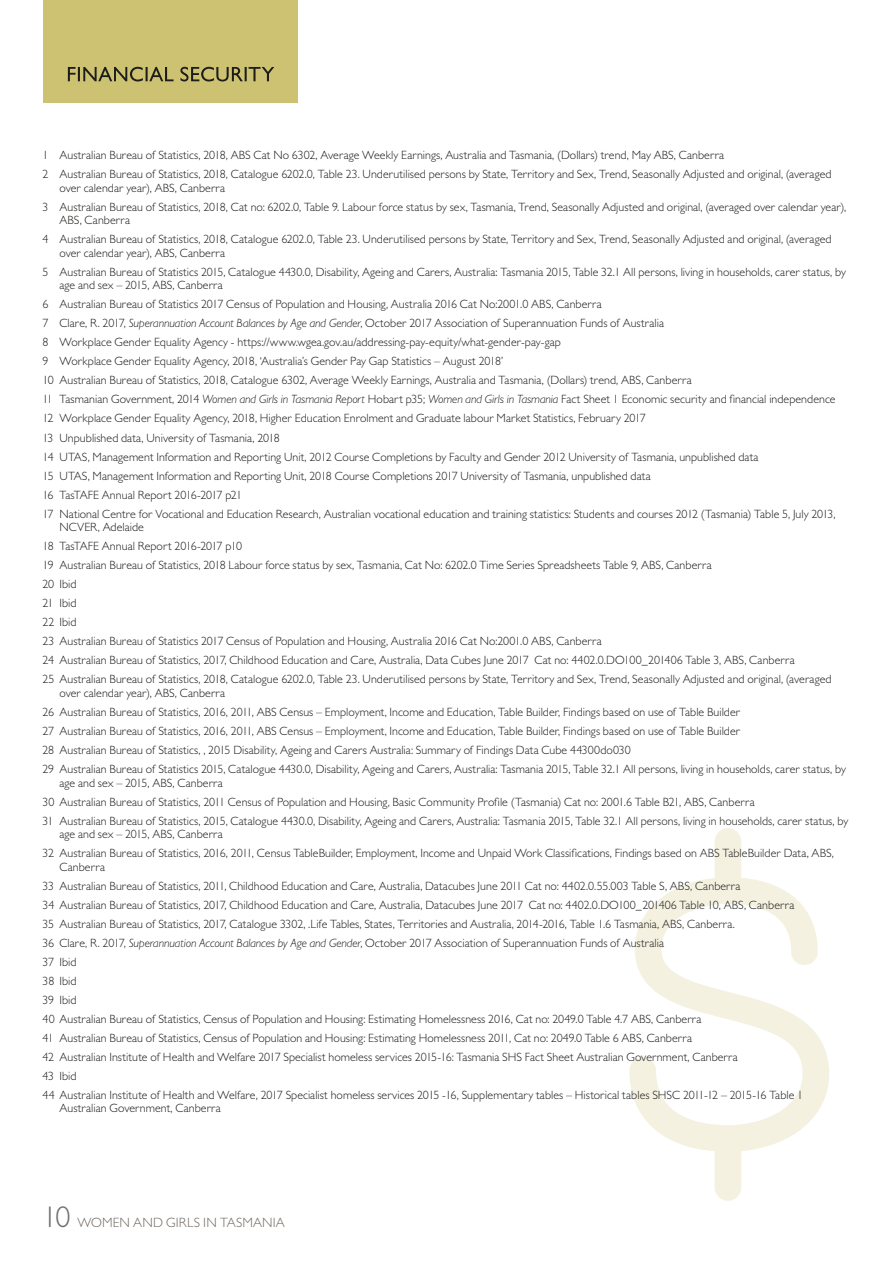
<style>
.page{position:relative;width:893px;height:1263px;background:#fff}
.page>*{position:absolute;margin:0;border:0;box-sizing:border-box;transform-origin:0 0}
.t1{font:300 30px "Gill Sans MT Pro";color:#706f6f}
.t2{font:300 13.5px "Gill Sans MT Pro";letter-spacing:.01em;color:#726961}
.ENDNOTES_8_9{font:300 12px/13.5px "Gill Sans MT Pro";letter-spacing:.005em;color:#1d1d1b}
.s1{font-style:italic}
</style>
<div class="page">
<div style="left:43px;top:0;width:255px;height:103px;background:#cdc271"></div>
<svg style="left:68px;top:67px;width:206px;height:14px"></svg>
<svg style="left:629px;top:828px;width:200px;height:373px"></svg>
<p class="ENDNOTES_8_9" style="left:43px;top:148px;width:683px">1 Australian Bureau of Statistics, 2018, ABS Cat No 6302, Average Weekly Earnings, Australia and Tasmania, (Dollars) trend, May ABS, Canberra</p>
<p class="ENDNOTES_8_9" style="left:60px;top:167px;width:773px;text-indent:-17px">2 Australian Bureau of Statistics, 2018, Catalogue 6202.0, Table 23. Underutilised persons by State, Territory and Sex, Trend, Seasonally Adjusted and original, (averaged over calendar year), ABS, Canberra</p>
<p class="ENDNOTES_8_9" style="left:60px;top:200px;width:788px;text-indent:-17px">3 Australian Bureau of Statistics, 2018, Cat no: 6202.0, Table 9. Labour force status by sex, Tasmania, Trend, Seasonally Adjusted and original, (averaged over calendar year),<br>ABS, Canberra</p>
<p class="ENDNOTES_8_9" style="left:60px;top:232px;width:773px;text-indent:-17px">4 Australian Bureau of Statistics, 2018, Catalogue 6202.0, Table 23. Underutilised persons by State, Territory and Sex, Trend, Seasonally Adjusted and original, (averaged over calendar year), ABS, Canberra</p>
<p class="ENDNOTES_8_9" style="left:60px;top:265px;width:788px;text-indent:-17px">5 Australian Bureau of Statistics 2015, Catalogue 4430.0, Disability, Ageing and Carers, Australia: Tasmania 2015, Table 32.1 All persons, living in households, carer status, by age and sex – 2015, ABS, Canberra</p>
<p class="ENDNOTES_8_9" style="left:43px;top:297px;width:561px">6 Australian Bureau of Statistics 2017 Census of Population and Housing, Australia 2016 Cat No:2001.0 ABS, Canberra</p>
<p class="ENDNOTES_8_9" style="left:43px;top:316px;width:623px">7 Clare, R. 2017, <span class="s1">Superannuation Account Balances by Age and Gender</span>, October 2017 Association of Superannuation Funds of Australia</p>
<p class="ENDNOTES_8_9" style="left:43px;top:335px;width:520px">8 Workplace Gender Equality Agency - https://www.wgea.gov.au/addressing-pay-equity/what-gender-pay-gap</p>
<p class="ENDNOTES_8_9" style="left:43px;top:354px;width:462px">9 Workplace Gender Equality Agency, 2018, ‘Australia’s Gender Pay Gap Statistics – August 2018’</p>
<p class="ENDNOTES_8_9" style="left:43px;top:373px;width:651px">10 Australian Bureau of Statistics, 2018, Catalogue 6302, Average Weekly Earnings, Australia and Tasmania, (Dollars) trend, ABS, Canberra</p>
<p class="ENDNOTES_8_9" style="left:43px;top:392px;width:794px">11 Tasmanian Government, 2014 <span class="s1">Women and Girls in Tasmania Report</span> Hobart p35; <span class="s1">Women and Girls in Tasmania</span> Fact Sheet 1 Economic security and financial independence</p>
<p class="ENDNOTES_8_9" style="left:43px;top:411px;width:605px">12 Workplace Gender Equality Agency, 2018, Higher Education Enrolment and Graduate labour Market Statistics, February 2017</p>
<p class="ENDNOTES_8_9" style="left:43px;top:430px;width:239px">13 Unpublished data, University of Tasmania, 2018</p>
<p class="ENDNOTES_8_9" style="left:43px;top:450px;width:718px">14 UTAS, Management Information and Reporting Unit, 2012 Course Completions by Faculty and Gender 2012 University of Tasmania, unpublished data</p>
<p class="ENDNOTES_8_9" style="left:43px;top:469px;width:610px">15 UTAS, Management Information and Reporting Unit, 2018 Course Completions 2017 University of Tasmania, unpublished data</p>
<p class="ENDNOTES_8_9" style="left:43px;top:488px;width:201px">16 TasTAFE Annual Report 2016-2017 p21</p>
<p class="ENDNOTES_8_9" style="left:60px;top:507px;width:778px;text-indent:-17px">17 National Centre for Vocational and Education Research, Australian vocational education and training statistics: Students and courses 2012 (Tasmania) Table 5, July 2013,<br>NCVER, Adelaide</p>
<p class="ENDNOTES_8_9" style="left:43px;top:539px;width:201px">18 TasTAFE Annual Report 2016-2017 p10</p>
<p class="ENDNOTES_8_9" style="left:43px;top:558px;width:671px">19 Australian Bureau of Statistics, 2018 Labour force status by sex, Tasmania, Cat No: 6202.0 Time Series Spreadsheets Table 9, ABS, Canberra</p>
<p class="ENDNOTES_8_9" style="left:43px;top:577px;width:36px">20 Ibid</p>
<p class="ENDNOTES_8_9" style="left:43px;top:596px;width:36px">21 Ibid</p>
<p class="ENDNOTES_8_9" style="left:43px;top:615px;width:36px">22 Ibid</p>
<p class="ENDNOTES_8_9" style="left:43px;top:634px;width:561px">23 Australian Bureau of Statistics 2017 Census of Population and Housing, Australia 2016 Cat No:2001.0 ABS, Canberra</p>
<p class="ENDNOTES_8_9" style="left:43px;top:653px;width:754px">24 Australian Bureau of Statistics, 2017, Childhood Education and Care, Australia, Data Cubes June 2017 Cat no: 4402.0.DO100_201406 Table 3, ABS, Canberra</p>
<p class="ENDNOTES_8_9" style="left:60px;top:672px;width:773px;text-indent:-17px">25 Australian Bureau of Statistics, 2018, Catalogue 6202.0, Table 23. Underutilised persons by State, Territory and Sex, Trend, Seasonally Adjusted and original, (averaged over calendar year), ABS, Canberra</p>
<p class="ENDNOTES_8_9" style="left:43px;top:705px;width:699px">26 Australian Bureau of Statistics, 2016, 2011, ABS Census – Employment, Income and Education, Table Builder, Findings based on use of Table Builder</p>
<p class="ENDNOTES_8_9" style="left:43px;top:724px;width:699px">27 Australian Bureau of Statistics, 2016, 2011, ABS Census – Employment, Income and Education, Table Builder, Findings based on use of Table Builder</p>
<p class="ENDNOTES_8_9" style="left:43px;top:743px;width:590px">28 Australian Bureau of Statistics, , 2015 Disability, Ageing and Carers Australia: Summary of Findings Data Cube 44300do030</p>
<p class="ENDNOTES_8_9" style="left:60px;top:762px;width:788px;text-indent:-17px">29 Australian Bureau of Statistics 2015, Catalogue 4430.0, Disability, Ageing and Carers, Australia: Tasmania 2015, Table 32.1 All persons, living in households, carer status, by age and sex – 2015, ABS, Canberra</p>
<p class="ENDNOTES_8_9" style="left:43px;top:794px;width:714px">30 Australian Bureau of Statistics, 2011 Census of Population and Housing, Basic Community Profile (Tasmania) Cat no: 2001.6 Table B21, ABS, Canberra</p>
<p class="ENDNOTES_8_9" style="left:60px;top:813px;width:790px;text-indent:-17px">31 Australian Bureau of Statistics, 2015, Catalogue 4430.0, Disability, Ageing and Carers, Australia: Tasmania 2015, Table 32.1 All persons, living in households, carer status, by age and sex – 2015, ABS, Canberra</p>
<p class="ENDNOTES_8_9" style="left:60px;top:846px;width:776px;text-indent:-17px">32 Australian Bureau of Statistics, 2016, 2011, Census TableBuilder, Employment, Income and Unpaid Work Classifications, Findings based on ABS TableBuilder Data, ABS,<br>Canberra</p>
<p class="ENDNOTES_8_9" style="left:43px;top:879px;width:699px">33 Australian Bureau of Statistics, 2011, Childhood Education and Care, Australia, Datacubes June 2011 Cat no: 4402.0.55.003 Table S, ABS, Canberra</p>
<p class="ENDNOTES_8_9" style="left:43px;top:898px;width:753px">34 Australian Bureau of Statistics, 2017, Childhood Education and Care, Australia, Datacubes June 2017 Cat no: 4402.0.DO100_201406 Table 10, ABS, Canberra</p>
<p class="ENDNOTES_8_9" style="left:43px;top:917px;width:694px">35 Australian Bureau of Statistics, 2017, Catalogue 3302, .Life Tables, States, Territories and Australia, 2014-2016, Table 1.6 Tasmania, ABS, Canberra.</p>
<p class="ENDNOTES_8_9" style="left:43px;top:936px;width:623px">36 Clare, R. 2017, <span class="s1">Superannuation Account Balances by Age and Gender</span>, October 2017 Association of Superannuation Funds of Australia</p>
<p class="ENDNOTES_8_9" style="left:43px;top:955px;width:36px">37 Ibid</p>
<p class="ENDNOTES_8_9" style="left:43px;top:974px;width:36px">38 Ibid</p>
<p class="ENDNOTES_8_9" style="left:43px;top:993px;width:36px">39 Ibid</p>
<p class="ENDNOTES_8_9" style="left:43px;top:1012px;width:661px">40 Australian Bureau of Statistics, Census of Population and Housing: Estimating Homelessness 2016, Cat no: 2049.0 Table 4.7 ABS, Canberra</p>
<p class="ENDNOTES_8_9" style="left:43px;top:1031px;width:651px">41 Australian Bureau of Statistics, Census of Population and Housing: Estimating Homelessness 2011, Cat no: 2049.0 Table 6 ABS, Canberra</p>
<p class="ENDNOTES_8_9" style="left:43px;top:1050px;width:697px">42 Australian Institute of Health and Welfare 2017 Specialist homeless services 2015-16: Tasmania SHS Fact Sheet Australian Government, Canberra</p>
<p class="ENDNOTES_8_9" style="left:43px;top:1069px;width:36px">43 Ibid</p>
<p class="ENDNOTES_8_9" style="left:60px;top:1088px;width:745px;text-indent:-17px">44 Australian Institute of Health and Welfare, 2017 Specialist homeless services 2015 -16, Supplementary tables – Historical tables SHSC 2011-12 – 2015-16 Table 1<br>Australian Government, Canberra</p>
<h1 class="t1" style="left:43px;top:1198px;width:30px">10</h1>
<p class="t2" style="left:77px;top:1214px;width:209px">WOMEN AND GIRLS IN TASMANIA</p>
</div>
